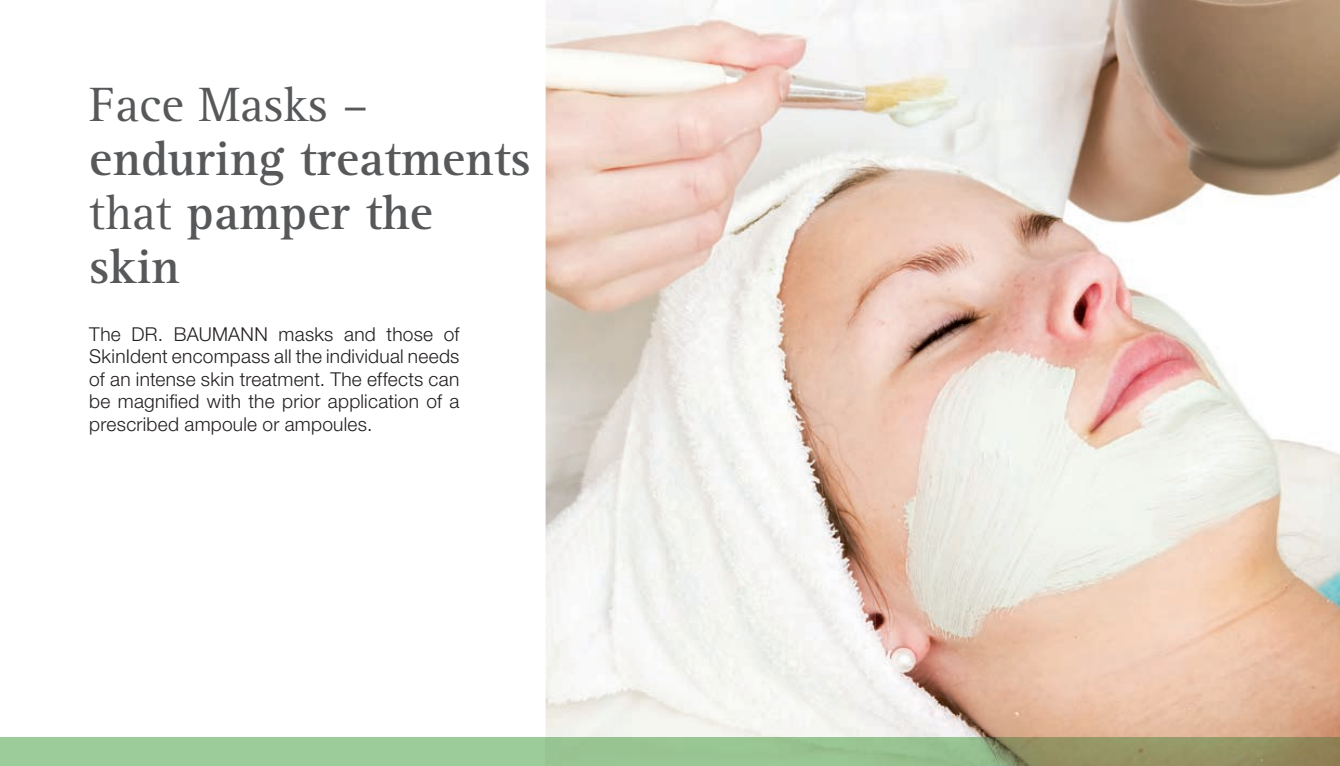
<style>
.page{position:relative;width:1340px;height:766px;background:#fff}
.page>*{position:absolute;margin:0;border:0;box-sizing:border-box;transform-origin:0 0}
.t1{font:700 49.73px/54px "Rotis Serif";color:#57585a}
.t2{font:49.73px "Rotis Serif";color:#57585a}
.t3{font:300 19.12px/22.5px "Helvetica Neue";letter-spacing:.01em;color:#231f20;text-align:justify}
.s1{font-weight:400}
</style>
<div class="page">
<div style="left:0;top:737px;width:1339px;height:28px;background:#9ccc99"></div>
<img style="left:545px;top:0;width:794px;height:737px">
<img style="left:776px;top:737px;width:563px;height:28px">
<h1 class="t2" style="left:89px;top:76px;width:280px">Face Masks –</h1>
<h1 class="t1" style="left:89px;top:132px;width:443px">enduring treatments <span class="s1">that</span> pamper the skin</h1>
<p class="t3" style="left:89px;top:322px;width:371px">The DR. BAUMANN masks and those of SkinIdent encompass all the individual needs of an intense skin treatment. The effects can be magnified with the prior application of a prescribed ampoule or ampoules.</p>
</div>
